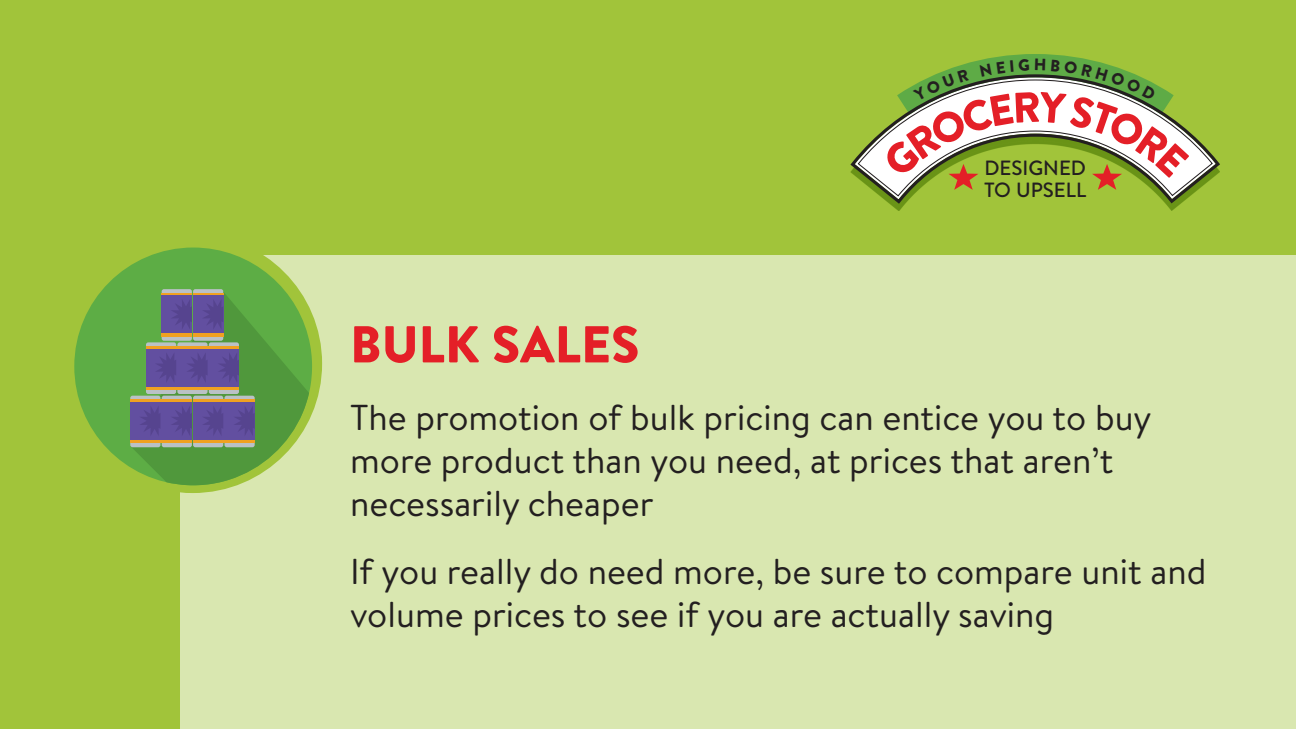
<style>
.page{position:relative;width:1296px;height:729px;background:#a1c43a}
.page>*{position:absolute;margin:0;border:0;box-sizing:border-box;transform-origin:0 0}
.t1{font:900 51.75px "Brandon Text";color:#e41f27}
.t2{font:36px/43.2px "Brandon Text";color:#231f20}
.t3{font:500 20.55px/22.6px "Brandon Text";color:#231f20}
</style>
<div class="page">
<div style="left:181px;top:256px;width:1115px;height:473px;background:#d9e7b0"></div>
<div style="left:63px;top:234px;width:259px;height:259px;background:#a1c43a;border-radius:50%"></div>
<svg style="left:74px;top:248px;width:238px;height:220px;fill:#5dad45"></svg>
<div style="left:130px;top:400px;width:30px;height:43px;background:#f0a121"></div>
<div style="left:130px;top:402px;width:30px;height:38px;background:#624fa0"></div>
<div style="left:162px;top:289px;width:30px;height:52px;background:#adbeb5;border-radius:2px"></div>
<div style="left:193px;top:289px;width:30px;height:52px;background:#adbeb5;border-radius:2px"></div>
<svg style="left:131px;top:290px;width:178px;height:195px;background:#6f8d67"></svg>
<svg style="left:850px;top:156px;width:370px;height:50px"></svg>
<svg style="left:857px;top:128px;width:357px;height:69px"></svg>
<svg style="left:886px;top:54px;width:303px;height:136px"></svg>
<h1 class="t1" style="left:350px;top:308px;width:291px">BULK SALES</h1>
<p class="t3" style="left:984px;top:156px;width:104px">DESIGNED<br>TO UPSELL</p>
<p class="t2" style="left:350px;top:394px;width:803px">The promotion of bulk pricing can entice you to buy more product than you need, at prices that aren’t necessarily cheaper</p>
<p class="t2" style="left:350px;top:548px;width:858px">If you really do need more, be sure to compare unit and volume prices to see if you are actually saving</p>
</div>
